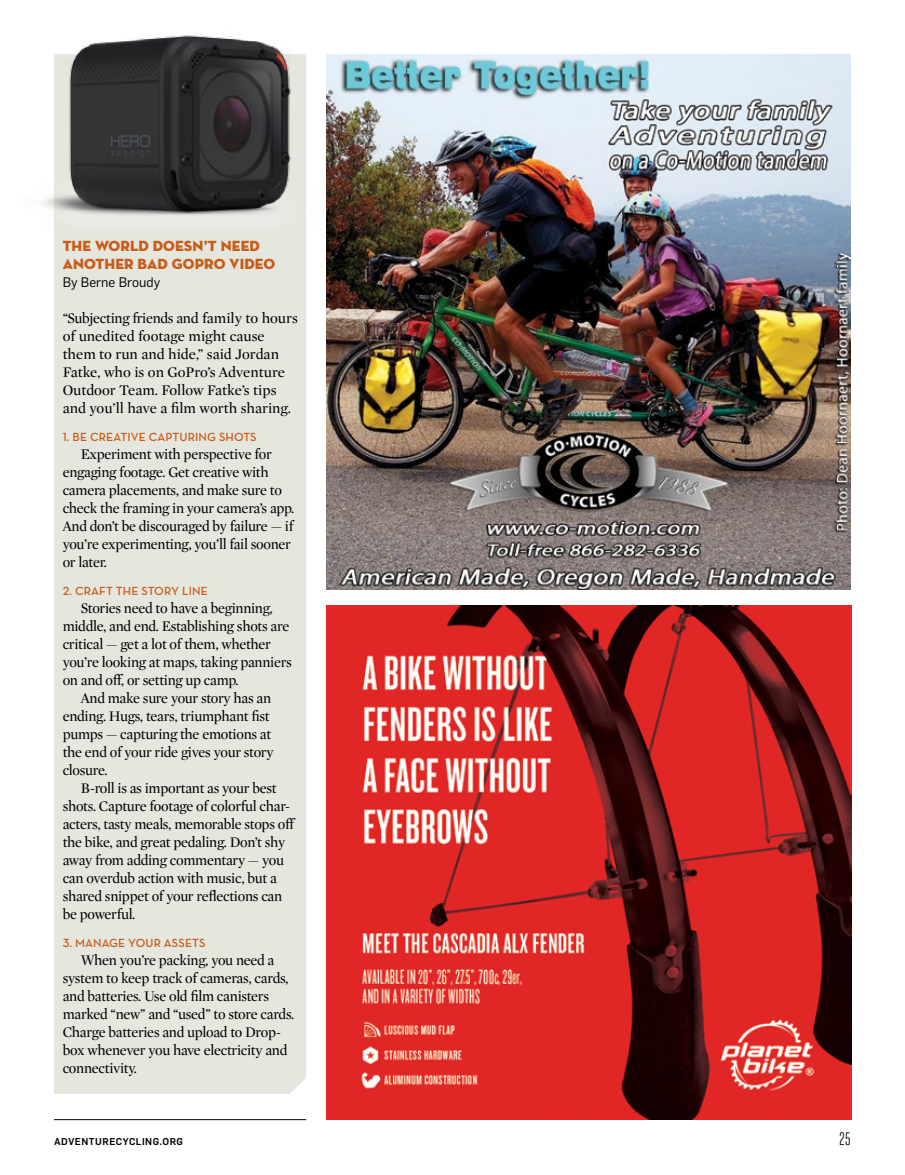
<style>
.page{position:relative;width:905px;height:1175px;background:#fff}
.page>*{position:absolute;margin:0;border:0;box-sizing:border-box;transform-origin:0 0}
.t1{font:18px "Heroic Condensed";color:#000}
.t2{font:15px/18px "Mercury Display";letter-spacing:-.02em;color:#000}
.t3{font:15px/18px "Mercury Display";color:#000}
.t4{font:15px/18px "Neutraface Display Titling";letter-spacing:.01em;color:#c85c1a}
.t5{font:13.5px "Flama";color:#000}
.t6{font:600 12px "Neutraface Text";letter-spacing:.01em;color:#c85c1a}
.t7{font:500 9.75px "Flama";letter-spacing:.05em;color:#000}
</style>
<div class="page">
<hr style="left:54px;top:1119px;width:252px;height:1px;background:#000">
<div style="left:54px;top:231px;width:252px;height:863px;background:#e5e6dd"></div>
<img style="left:326px;top:54px;width:524px;height:536px">
<img style="left:326px;top:605px;width:525px;height:514px">
<img style="left:42px;top:35px;width:294px;height:196px">
<p class="t4" style="left:63px;top:237px;width:214px">THE WORLD DOESN’T NEED<br>ANOTHER BAD GOPRO VIDEO</p>
<p class="t5" style="left:63px;top:273px;width:99px">By Berne Broudy</p>
<p class="t3" style="left:63px;top:309px;width:237px">“Subjecting friends and family to hours of unedited footage might cause them to run and hide,” said Jordan Fatke, who is on GoPro’s Adventure Outdoor Team. Follow Fatke’s tips and you’ll have a film worth sharing.</p>
<p class="t6" style="left:63px;top:429px;width:195px">1. BE CREATIVE CAPTURING SHOTS</p>
<p class="t2" style="left:63px;top:444px;width:233px;text-indent:18px">Experiment with perspective for engaging footage. Get creative with camera placements, and make sure to check the framing in your camera’s app.<br>And don’t be discouraged by failure — if you’re experimenting, you’ll fail sooner or later.</p>
<p class="t6" style="left:63px;top:583px;width:147px">2. CRAFT THE STORY LINE</p>
<p class="t2" style="left:63px;top:598px;width:231px;text-indent:18px">Stories need to have a beginning, middle, and end. Establishing shots are critical — get a lot of them, whether you’re looking at maps, taking panniers on and off, or setting up camp.</p>
<p class="t2" style="left:63px;top:688px;width:212px;text-indent:18px">And make sure your story has an ending. Hugs, tears, triumphant fist pumps — capturing the emotions at the end of your ride gives your story closure.</p>
<p class="t2" style="left:63px;top:778px;width:234px;text-indent:18px">B-roll is as important as your best shots. Capture footage of colorful char&shy;acters, tasty meals, memorable stops off the bike, and great pedaling. Don’t shy away from adding commentary — you can overdub action with music, but a shared snippet of your reflections can be powerful.</p>
<p class="t6" style="left:63px;top:935px;width:144px">3. MANAGE YOUR ASSETS</p>
<p class="t2" style="left:63px;top:950px;width:233px;text-indent:18px">When you’re packing, you need a system to keep track of cameras, cards, and batteries. Use old film canisters marked “new” and “used” to store cards.<br>Charge batteries and upload to Drop&shy;box whenever you have electricity and connectivity.</p>
<p class="t7" style="left:54px;top:1134px;width:130px">ADVENTURECYCLING.ORG</p>
<p class="t1" style="left:839px;top:1128px;width:13px">25</p>
</div>
